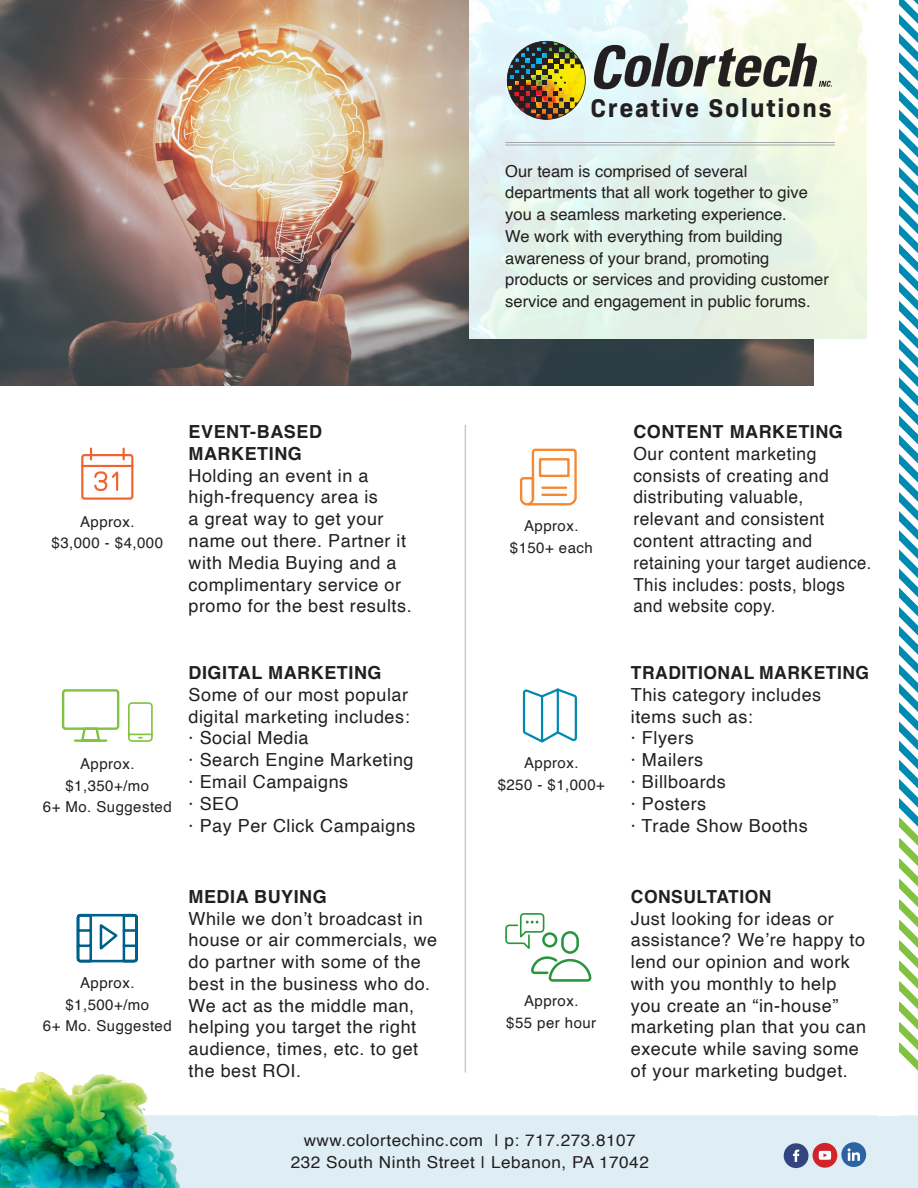
<style>
.page{position:relative;width:918px;height:1188px;background:#fff}
.page>*{position:absolute;margin:0;border:0;box-sizing:border-box;transform-origin:0 0}
.t1{font:700 25.95px "Bio Sans";letter-spacing:.07em;color:#231f20}
.t2{font:18px/21.8px "Helvetica";letter-spacing:.03em;color:#231f20}
.t3{font:700 18px/21.8px "Helvetica";letter-spacing:.03em;color:#231f20}
.t4{font:16.5px/21.8px "Helvetica";color:#231f20}
.t5{font:16.5px "Helvetica";letter-spacing:.03em;color:#231f20;scale:1.04 1}
.t6{font:15px "Helvetica";letter-spacing:.03em;color:#231f20}
</style>
<div class="page">
<div style="left:219px;top:1115px;width:699px;height:73px;background:#dfeef4"></div>
<img style="left:0;top:0;width:813px;height:386px">
<img style="left:0;top:1072px;width:219px;height:116px">
<img style="left:470px;top:0;width:396px;height:338px">
<svg style="left:507px;top:41px;width:325px;height:79px;background:#b1b5a4"></svg>
<hr style="left:465px;top:425px;width:1px;height:647px;background:#c7c8ca">
<svg style="left:899px;top:0;width:19px;height:1071px"></svg>
<div style="left:878px;top:0;width:20px;height:1116px;background:#fff"></div>
<svg style="left:76px;top:913px;width:62px;height:50px"></svg>
<svg style="left:522px;top:688px;width:55px;height:55px"></svg>
<svg style="left:505px;top:913px;width:87px;height:69px"></svg>
<svg style="left:519px;top:448px;width:58px;height:58px"></svg>
<svg style="left:81px;top:447px;width:53px;height:53px"></svg>
<div style="left:62px;top:689px;width:57px;height:41px;border:2px solid #81c340;border-radius:2px"></div>
<svg style="left:73px;top:727px;width:36px;height:15px"></svg>
<svg style="left:128px;top:702px;width:25px;height:40px"></svg>
<div style="left:813px;top:1143px;width:24px;height:25px;background:#d1232a;border-radius:50%"></div>
<svg style="left:819px;top:1151px;width:12px;height:9px"></svg>
<div style="left:841px;top:1142px;width:25px;height:25px;background:#2e63a3;border-radius:50%"></div>
<svg style="left:848px;top:1148px;width:12px;height:13px"></svg>
<div style="left:784px;top:1143px;width:25px;height:25px;background:#334580;border-radius:50%"></div>
<svg style="left:793px;top:1149px;width:6px;height:13px"></svg>
<hr style="left:505px;top:142px;width:330px;height:1px;background:#a5a6aa">
<hr style="left:505px;top:145px;width:330px;height:1px;background:#a5a6aa">
<p class="t1" style="left:590px;top:88px;width:243px">Creative Solutions</p>
<p class="t4" style="left:505px;top:160px;width:325px">Our team is comprised of several departments that all work together to give you a seamless marketing experience.<br>We work with everything from building awareness of your brand, promoting products or services and providing customer service and engagement in public forums.</p>
<p class="t6" style="left:80px;top:510px;width:56px">Approx.</p>
<p class="t6" style="left:52px;top:532px;width:113px">$3,000 - $4,000</p>
<p class="t3" style="left:189px;top:421px;width:135px">EVENT-BASED<br>MARKETING</p>
<p class="t2" style="left:189px;top:465px;width:225px">Holding an event in a high-frequency area is<br>a great way to get your name out there. Partner it with Media Buying and a complimentary service or promo for the best results.</p>
<p class="t6" style="left:80px;top:752px;width:56px">Approx.</p>
<p class="t6" style="left:65px;top:774px;width:85px">$1,350+/mo</p>
<p class="t6" style="left:43px;top:795px;width:130px">6+ Mo. Suggested</p>
<p class="t3" style="left:189px;top:662px;width:194px">DIGITAL MARKETING</p>
<p class="t2" style="left:189px;top:684px;width:223px">Some of our most popular digital marketing includes:</p>
<p class="t2" style="left:189px;top:728px;width:122px">· Social Media</p>
<p class="t2" style="left:189px;top:750px;width:227px">· Search Engine Marketing</p>
<p class="t2" style="left:189px;top:771px;width:161px">· Email Campaigns</p>
<p class="t2" style="left:189px;top:793px;width:52px">· SEO</p>
<p class="t2" style="left:189px;top:815px;width:229px">· Pay Per Click Campaigns</p>
<p class="t6" style="left:524px;top:514px;width:56px">Approx.</p>
<p class="t6" style="left:510px;top:536px;width:84px">$150+ each</p>
<p class="t6" style="left:524px;top:751px;width:56px">Approx.</p>
<p class="t6" style="left:498px;top:773px;width:109px">$250 - $1,000+</p>
<p class="t3" style="left:633px;top:421px;width:211px">CONTENT MARKETING</p>
<p class="t2" style="left:633px;top:443px;width:197px">Our content marketing consists of creating and distributing valuable,</p>
<p class="t2" style="left:633px;top:509px;width:240px">relevant and consistent content attracting and retaining your target audience.<br>This includes: posts, blogs and website copy.</p>
<p class="t3" style="left:631px;top:662px;width:240px">TRADITIONAL MARKETING</p>
<p class="t2" style="left:631px;top:684px;width:192px">This category includes items such as:</p>
<p class="t2" style="left:631px;top:728px;width:64px">· Flyers</p>
<p class="t2" style="left:631px;top:750px;width:74px">· Mailers</p>
<p class="t2" style="left:631px;top:771px;width:96px">· Billboards</p>
<p class="t2" style="left:631px;top:793px;width:77px">· Posters</p>
<p class="t2" style="left:631px;top:815px;width:178px">· Trade Show Booths</p>
<p class="t6" style="left:80px;top:971px;width:56px">Approx.</p>
<p class="t6" style="left:65px;top:993px;width:85px">$1,500+/mo</p>
<p class="t6" style="left:43px;top:1015px;width:130px">6+ Mo. Suggested</p>
<p class="t3" style="left:189px;top:886px;width:140px">MEDIA BUYING</p>
<p class="t2" style="left:189px;top:908px;width:250px">While we don’t broadcast in house or air commercials, we do partner with some of the best in the business who do.<br>We act as the middle man, helping you target the right audience, times, etc. to get the best ROI.</p>
<p class="t6" style="left:524px;top:989px;width:56px">Approx.</p>
<p class="t6" style="left:506px;top:1011px;width:91px">$55 per hour</p>
<p class="t3" style="left:631px;top:886px;width:142px">CONSULTATION</p>
<p class="t2" style="left:631px;top:908px;width:237px">Just looking for ideas or assistance? We’re happy to lend our opinion and work with you monthly to help you create an “in-house” marketing plan that you can execute while saving some of your marketing budget.</p>
<p class="t5" style="left:304px;top:1128px;width:321px">www.colortechinc.com | p: 717.273.8107</p>
<p class="t5" style="left:291px;top:1150px;width:346px">232 South Ninth Street | Lebanon, PA 17042</p>
</div>
